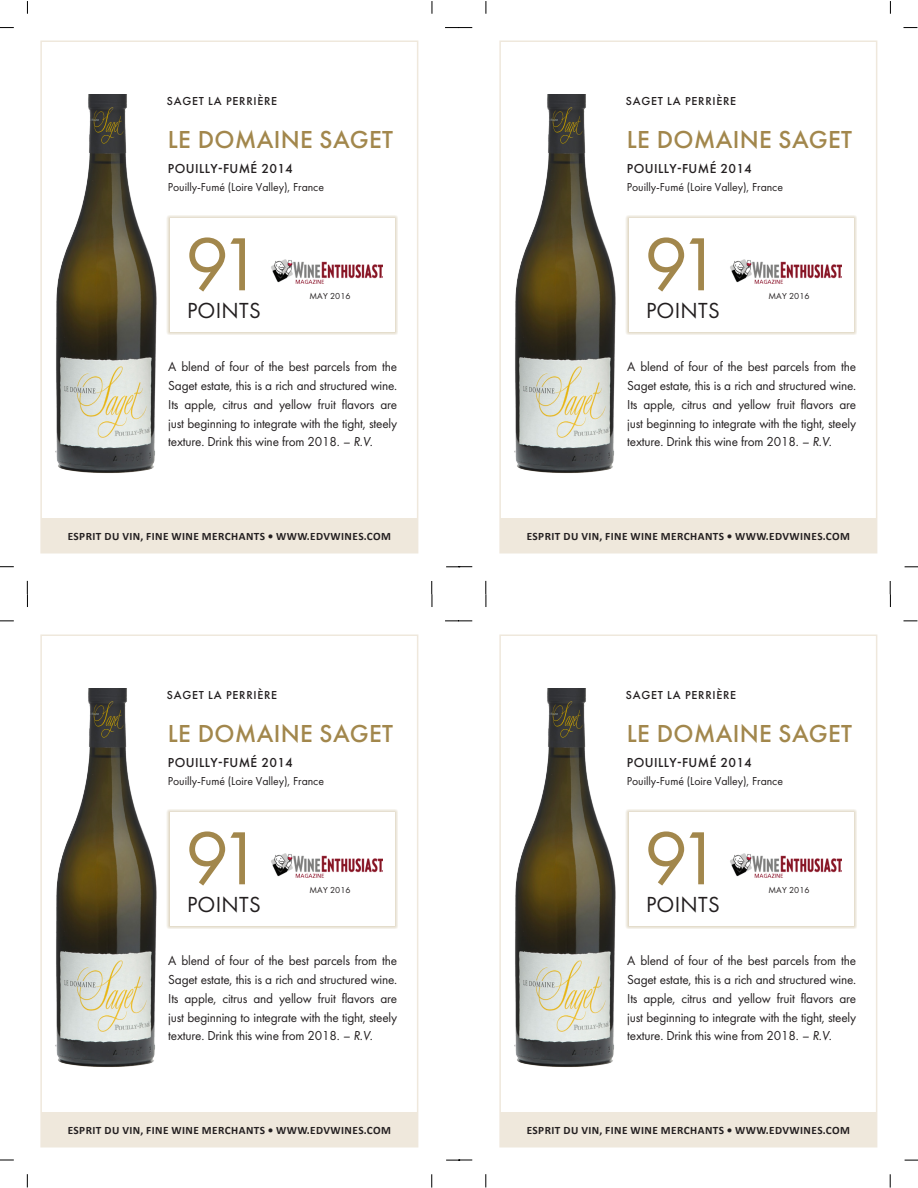
<style>
.page{position:relative;width:918px;height:1188px;background:#fff}
.page>*{position:absolute;margin:0;border:0;box-sizing:border-box;transform-origin:0 0}
.t1{font:78px "Futura PT";letter-spacing:-.14em;color:#a2874c}
.t2{font:500 25.5px "Futura PT";letter-spacing:.01em;color:#a2874c}
.t3{font:22.65px "Futura PT";letter-spacing:.01em;color:#231f20}
.Para_Body{font:13.5px/18.8px "Futura PT";letter-spacing:-.015em;color:#231f20;text-align:justify}
.t4{font:500 13.5px "Futura PT";letter-spacing:.03em;color:#231f20}
.Para_Body-2{font:12px "Futura PT";letter-spacing:-.005em;color:#231f20}
.t5{font:500 12px "Futura PT";letter-spacing:.06em;color:#231f20}
.t6{font:700 11.25px "Calibri";letter-spacing:.04em;color:#231f20}
.t7{font:9px "Futura PT";color:#231f20}
.s1{font-style:italic}
</style>
<div class="page">
<svg style="left:27px;top:1px;width:1px;height:13px"></svg>
<svg style="left:0;top:27px;width:14px;height:1px"></svg>
<svg style="left:0;top:566px;width:14px;height:1px"></svg>
<svg style="left:432px;top:1px;width:1px;height:13px"></svg>
<svg style="left:486px;top:1px;width:1px;height:13px"></svg>
<svg style="left:445px;top:27px;width:27px;height:1px"></svg>
<svg style="left:446px;top:566px;width:26px;height:2px"></svg>
<svg style="left:890px;top:1px;width:1px;height:13px"></svg>
<svg style="left:904px;top:27px;width:13px;height:1px"></svg>
<svg style="left:905px;top:567px;width:13px;height:1px"></svg>
<svg style="left:27px;top:581px;width:1px;height:26px"></svg>
<svg style="left:0;top:621px;width:14px;height:1px"></svg>
<svg style="left:0;top:1160px;width:14px;height:1px"></svg>
<svg style="left:27px;top:1174px;width:1px;height:13px"></svg>
<svg style="left:431px;top:581px;width:2px;height:26px"></svg>
<svg style="left:431px;top:1174px;width:1px;height:14px"></svg>
<svg style="left:486px;top:581px;width:1px;height:26px"></svg>
<svg style="left:445px;top:621px;width:27px;height:1px"></svg>
<svg style="left:446px;top:1160px;width:26px;height:1px"></svg>
<svg style="left:486px;top:1174px;width:1px;height:13px"></svg>
<svg style="left:890px;top:581px;width:1px;height:26px"></svg>
<svg style="left:904px;top:621px;width:13px;height:1px"></svg>
<svg style="left:905px;top:1160px;width:13px;height:1px"></svg>
<svg style="left:890px;top:1174px;width:1px;height:14px"></svg>
<div style="left:40px;top:40px;width:378px;height:514px;border:2px solid #efe8dc"></div>
<div style="left:41px;top:519px;width:377px;height:34px;background:#efe8dc"></div>
<div style="left:40px;top:634px;width:378px;height:514px;border:2px solid #efe8dc"></div>
<div style="left:41px;top:1113px;width:377px;height:34px;background:#efe8dc"></div>
<div style="left:499px;top:40px;width:378px;height:514px;border:2px solid #efe8dc"></div>
<div style="left:500px;top:519px;width:377px;height:34px;background:#efe8dc"></div>
<div style="left:499px;top:634px;width:378px;height:514px;border:2px solid #efe8dc"></div>
<div style="left:500px;top:1113px;width:377px;height:34px;background:#efe8dc"></div>
<img style="left:55px;top:94px;width:102px;height:379px">
<img style="left:55px;top:688px;width:102px;height:379px">
<img style="left:514px;top:94px;width:102px;height:379px">
<img style="left:514px;top:688px;width:102px;height:379px">
<div style="left:166px;top:215px;width:232px;height:120px;background:#a2874c;opacity:.65"></div>
<div style="left:170px;top:219px;width:224px;height:113px;background:#fff"></div>
<div style="left:166px;top:809px;width:232px;height:120px;background:#a2874c;opacity:.65"></div>
<div style="left:170px;top:813px;width:224px;height:113px;background:#fff"></div>
<div style="left:625px;top:215px;width:232px;height:120px;background:#a2874c;opacity:.65"></div>
<div style="left:629px;top:219px;width:224px;height:113px;background:#fff"></div>
<div style="left:625px;top:809px;width:232px;height:120px;background:#a2874c;opacity:.65"></div>
<div style="left:629px;top:813px;width:224px;height:113px;background:#fff"></div>
<img style="left:271px;top:259px;width:112px;height:25px">
<img style="left:271px;top:853px;width:112px;height:25px">
<img style="left:730px;top:259px;width:112px;height:25px">
<img style="left:730px;top:853px;width:112px;height:25px">
<p class="t5" style="left:167px;top:94px;width:112px">SAGET LA PERRIÈRE</p>
<p class="t5" style="left:626px;top:94px;width:112px">SAGET LA PERRIÈRE</p>
<p class="t2" style="left:168px;top:125px;width:227px">LE DOMAINE SAGET</p>
<p class="t4" style="left:168px;top:160px;width:127px">POUILLY-FUMÉ 2014</p>
<p class="Para_Body-2" style="left:168px;top:180px;width:158px">Pouilly-Fumé (Loire Valley), France</p>
<p class="t2" style="left:627px;top:125px;width:227px">LE DOMAINE SAGET</p>
<p class="t4" style="left:627px;top:160px;width:127px">POUILLY-FUMÉ 2014</p>
<p class="Para_Body-2" style="left:627px;top:180px;width:158px">Pouilly-Fumé (Loire Valley), France</p>
<p class="t1" style="left:185px;top:218px;width:79px">91</p>
<p class="t3" style="left:187px;top:297px;width:75px">POINTS</p>
<p class="t7" style="left:309px;top:290px;width:43px">MAY 2016</p>
<p class="t1" style="left:644px;top:218px;width:79px">91</p>
<p class="t3" style="left:646px;top:297px;width:75px">POINTS</p>
<p class="t7" style="left:768px;top:290px;width:43px">MAY 2016</p>
<p class="Para_Body" style="left:168px;top:357px;width:230px">A blend of four of the best parcels from the Saget estate, this is a rich and structured wine.<br>Its apple, citrus and yellow fruit flavors are just beginning to integrate with the tight, steely texture. Drink this wine from 2018. <span class="s1">– R.V.</span></p>
<p class="Para_Body" style="left:627px;top:357px;width:230px">A blend of four of the best parcels from the Saget estate, this is a rich and structured wine.<br>Its apple, citrus and yellow fruit flavors are just beginning to integrate with the tight, steely texture. Drink this wine from 2018. <span class="s1">– R.V.</span></p>
<p class="t6" style="left:68px;top:529px;width:325px">ESPRIT DU VIN, FINE WINE MERCHANTS • WWW.EDVWINES.COM</p>
<p class="t6" style="left:527px;top:529px;width:325px">ESPRIT DU VIN, FINE WINE MERCHANTS • WWW.EDVWINES.COM</p>
<p class="t5" style="left:167px;top:688px;width:112px">SAGET LA PERRIÈRE</p>
<p class="t5" style="left:626px;top:688px;width:112px">SAGET LA PERRIÈRE</p>
<p class="t2" style="left:168px;top:719px;width:227px">LE DOMAINE SAGET</p>
<p class="t4" style="left:168px;top:754px;width:127px">POUILLY-FUMÉ 2014</p>
<p class="Para_Body-2" style="left:168px;top:774px;width:158px">Pouilly-Fumé (Loire Valley), France</p>
<p class="t2" style="left:627px;top:719px;width:227px">LE DOMAINE SAGET</p>
<p class="t4" style="left:627px;top:754px;width:127px">POUILLY-FUMÉ 2014</p>
<p class="Para_Body-2" style="left:627px;top:774px;width:158px">Pouilly-Fumé (Loire Valley), France</p>
<p class="t1" style="left:185px;top:812px;width:79px">91</p>
<p class="t3" style="left:187px;top:891px;width:75px">POINTS</p>
<p class="t7" style="left:309px;top:884px;width:43px">MAY 2016</p>
<p class="t1" style="left:644px;top:812px;width:79px">91</p>
<p class="t3" style="left:646px;top:891px;width:75px">POINTS</p>
<p class="t7" style="left:768px;top:884px;width:43px">MAY 2016</p>
<p class="Para_Body" style="left:168px;top:951px;width:230px">A blend of four of the best parcels from the Saget estate, this is a rich and structured wine.<br>Its apple, citrus and yellow fruit flavors are just beginning to integrate with the tight, steely texture. Drink this wine from 2018. <span class="s1">– R.V.</span></p>
<p class="Para_Body" style="left:627px;top:951px;width:230px">A blend of four of the best parcels from the Saget estate, this is a rich and structured wine.<br>Its apple, citrus and yellow fruit flavors are just beginning to integrate with the tight, steely texture. Drink this wine from 2018. <span class="s1">– R.V.</span></p>
<p class="t6" style="left:68px;top:1123px;width:325px">ESPRIT DU VIN, FINE WINE MERCHANTS • WWW.EDVWINES.COM</p>
<p class="t6" style="left:527px;top:1123px;width:325px">ESPRIT DU VIN, FINE WINE MERCHANTS • WWW.EDVWINES.COM</p>
</div>
